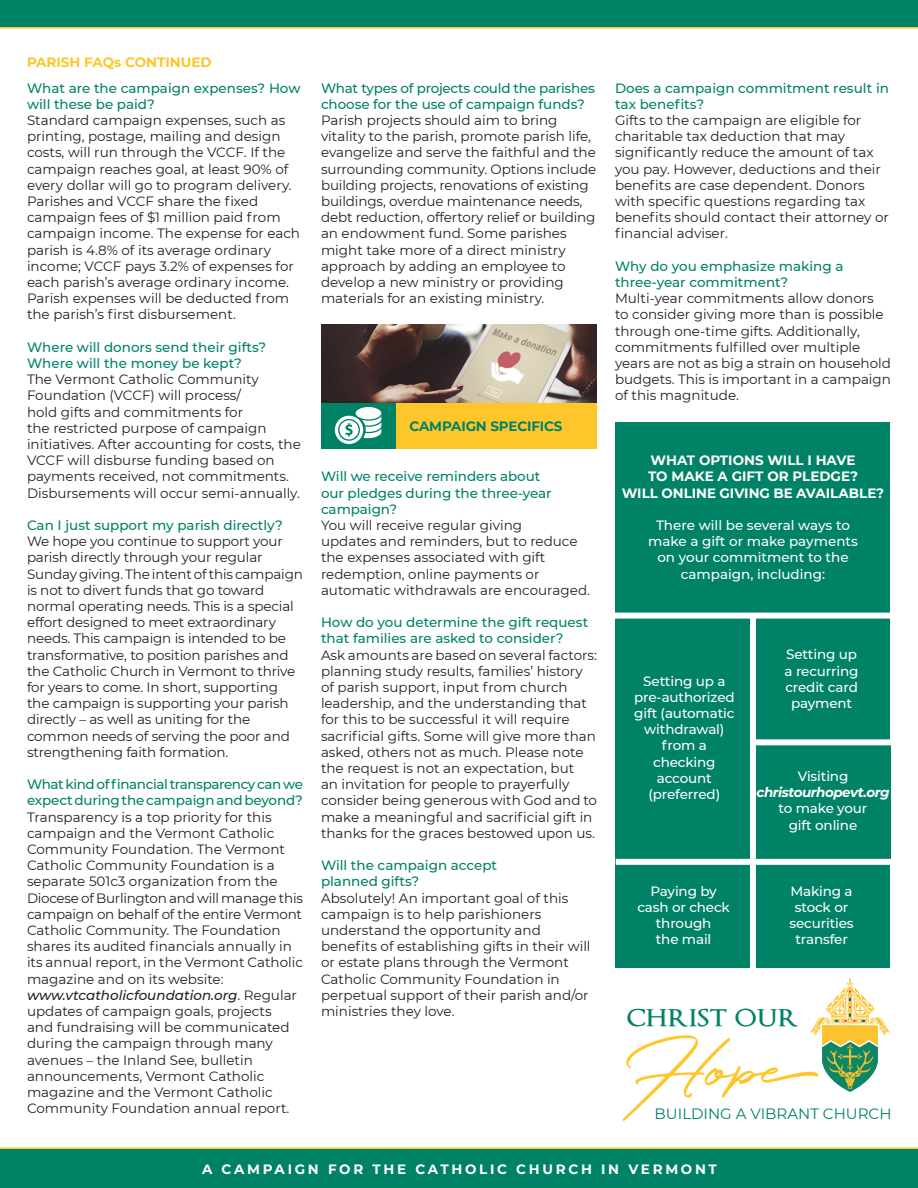
<style>
.page{position:relative;width:918px;height:1188px;background:#fff}
.page>*{position:absolute;margin:0;border:0;box-sizing:border-box;transform-origin:0 0}
.t1{font:80.55px "Holland";color:#fec62a}
.t2{font:600 31.35px "Optimus Princeps";color:#008266}
.t3{font:15px "Montserrat";color:#008266}
.t4{font:13.5px/16.2px "Montserrat";color:#231f20}
.t5{font:500 13.5px/16.2px "Montserrat";color:#008266}
.t6{font:500 13.5px/16.2px "Montserrat";letter-spacing:-.01em;color:#fff;text-align:center}
.t7{font:500 13.5px/16.2px "Montserrat";letter-spacing:-.025em;color:#008266}
.t8{font:700 13.5px/16.2px "Montserrat";color:#fff;text-align:center}
.t9{font:700 13.5px "Montserrat";letter-spacing:.2em;color:#fff}
.t10{font:italic 700 13.5px "Montserrat";letter-spacing:-.035em;color:#fff}
.t11{font:700 13.5px "Montserrat";color:#fec62a}
.t12{font:700 13.5px "Montserrat";letter-spacing:-.01em;color:#008266}
.s1{font-weight:500;font-style:italic}
</style>
<div class="page">
<div style="left:616px;top:422px;width:274px;height:546px;background:#008266"></div>
<div style="left:0;top:0;width:918px;height:27px;background:#008266"></div>
<hr style="left:0;top:27px;width:918px;height:1px;background:#fec62a">
<div style="left:750px;top:616px;width:6px;height:370px;background:#fff"></div>
<div style="left:616px;top:859px;width:280px;height:6px;background:#fff"></div>
<div style="left:615px;top:613px;width:276px;height:6px;background:#fff"></div>
<div style="left:755px;top:739px;width:136px;height:6px;background:#fff"></div>
<div style="left:321px;top:402px;width:276px;height:47px;background:#fec62a"></div>
<div style="left:321px;top:402px;width:74px;height:47px;background:#008266"></div>
<img style="left:321px;top:325px;width:276px;height:77px">
<div style="left:356px;top:407px;width:25px;height:12px;background:#fff;border-radius:50%"></div>
<svg style="left:335px;top:416px;width:46px;height:28px"></svg>
<div style="left:0;top:1149px;width:918px;height:39px;background:#008266"></div>
<hr style="left:0;top:1148px;width:918px;height:1px;background:#fec62a">
<img style="left:811px;top:978px;width:78px;height:114px">
<p class="t11" style="left:27px;top:53px;width:186px">PARISH FAQs CONTINUED</p>
<p class="t5" style="left:27px;top:79px;width:275px">What are the campaign expenses? How will these be paid?</p>
<p class="t4" style="left:27px;top:112px;width:275px">Standard campaign expenses, such as printing, postage, mailing and design costs, will run through the VCCF. If the campaign reaches goal, at least 90% of every dollar will go to program delivery.<br>Parishes and VCCF share the fixed campaign fees of $1 million paid from campaign income. The expense for each parish is 4.8% of its average ordinary income; VCCF pays 3.2% of expenses for each parish’s average ordinary income.<br>Parish expenses will be deducted from the parish’s first disbursement.</p>
<p class="t5" style="left:27px;top:338px;width:241px">Where will donors send their gifts?<br>Where will the money be kept?</p>
<p class="t4" style="left:27px;top:371px;width:275px">The Vermont Catholic Community Foundation (VCCF) will process/<br>hold gifts and commitments for<br>the restricted purpose of campaign initiatives. After accounting for costs, the VCCF will disburse funding based on payments received, not commitments.<br>Disbursements will occur semi-annually.</p>
<p class="t5" style="left:27px;top:517px;width:257px">Can I just support my parish directly?</p>
<p class="t4" style="left:27px;top:533px;width:277px">We hope you continue to support your parish directly through your regular Sunday giving. The intent of this campaign is not to divert funds that go toward normal operating needs. This is a special effort designed to meet extraordinary needs. This campaign is intended to be transformative, to position parishes and the Catholic Church in Vermont to thrive for years to come. In short, supporting the campaign is supporting your parish directly – as well as uniting for the common needs of serving the poor and strengthening faith formation.</p>
<p class="t7" style="left:27px;top:776px;width:278px">What kind of financial transparency can we expect during the campaign and beyond?</p>
<p class="t4" style="left:27px;top:808px;width:278px">Transparency is a top priority for this campaign and the Vermont Catholic Community Foundation. The Vermont Catholic Community Foundation is a separate 501c3 organization from the Diocese of Burlington and will manage this campaign on behalf of the entire Vermont Catholic Community. The Foundation shares its audited financials annually in its annual report, in the Vermont Catholic magazine and on its website: <span class="s1">www.vtcatholicfoundation.org</span>. Regular updates of campaign goals, projects<br>and fundraising will be communicated during the campaign through many avenues – the Inland See, bulletin announcements, Vermont Catholic magazine and the Vermont Catholic Community Foundation annual report.</p>
<p class="t5" style="left:321px;top:79px;width:275px">What types of projects could the parishes choose for the use of campaign funds?</p>
<p class="t4" style="left:321px;top:112px;width:277px">Parish projects should aim to bring vitality to the parish, promote parish life, evangelize and serve the faithful and the surrounding community. Options include building projects, renovations of existing buildings, overdue maintenance needs, debt reduction, offertory relief or building an endowment fund. Some parishes might take more of a direct ministry approach by adding an employee to develop a new ministry or providing materials for an existing ministry.</p>
<p class="t12" style="left:410px;top:417px;width:155px">CAMPAIGN SPECIFICS</p>
<p class="t5" style="left:321px;top:468px;width:232px">Will we receive reminders about our pledges during the three-year campaign?</p>
<p class="t4" style="left:321px;top:517px;width:271px">You will receive regular giving<br>updates and reminders, but to reduce the expenses associated with gift redemption, online payments or automatic withdrawals are encouraged.</p>
<p class="t5" style="left:321px;top:614px;width:269px">How do you determine the gift request that families are asked to consider?</p>
<p class="t4" style="left:321px;top:646px;width:278px">Ask amounts are based on several factors: planning study results, families’ history of parish support, input from church leadership, and the understanding that for this to be successful it will require sacrificial gifts. Some will give more than asked, others not as much. Please note the request is not an expectation, but<br>an invitation for people to prayerfully consider being generous with God and to make a meaningful and sacrificial gift in thanks for the graces bestowed upon us.</p>
<p class="t5" style="left:321px;top:857px;width:178px">Will the campaign accept planned gifts?</p>
<p class="t4" style="left:321px;top:889px;width:271px">Absolutely! An important goal of this campaign is to help parishioners understand the opportunity and benefits of establishing gifts in their will or estate plans through the Vermont Catholic Community Foundation in perpetual support of their parish and/or ministries they love.</p>
<p class="t5" style="left:615px;top:79px;width:275px">Does a campaign commitment result in tax benefits?</p>
<p class="t4" style="left:615px;top:112px;width:275px">Gifts to the campaign are eligible for charitable tax deduction that may significantly reduce the amount of tax you pay. However, deductions and their benefits are case dependent. Donors with specific questions regarding tax benefits should contact their attorney or financial adviser.</p>
<p class="t5" style="left:615px;top:257px;width:230px">Why do you emphasize making a three-year commitment?</p>
<p class="t4" style="left:615px;top:290px;width:278px">Multi-year commitments allow donors<br>to consider giving more than is possible through one-time gifts. Additionally, commitments fulfilled over multiple years are not as big a strain on household budgets. This is important in a campaign of this magnitude.</p>
<p class="t8" style="left:622px;top:452px;width:264px">WHAT OPTIONS WILL I HAVE<br>TO MAKE A GIFT OR PLEDGE?<br>WILL ONLINE GIVING BE AVAILABLE?</p>
<p class="t6" style="left:648px;top:517px;width:211px">There will be several ways to make a gift or make payments on your commitment to the campaign, including:</p>
<p class="t6" style="left:634px;top:672px;width:102px">Setting up a pre-authorized gift (automatic withdrawal) from a checking account (preferred)</p>
<p class="t6" style="left:637px;top:882px;width:94px">Paying by cash or check through<br>the mail</p>
<p class="t6" style="left:785px;top:646px;width:76px">Setting up a recurring credit card payment</p>
<p class="t6" style="left:798px;top:768px;width:52px">Visiting</p>
<p class="t10" style="left:757px;top:783px;width:134px">christourhopevt.org</p>
<p class="t6" style="left:779px;top:800px;width:90px">to make your gift online</p>
<p class="t6" style="left:789px;top:882px;width:66px">Making a stock or securities transfer</p>
<h2 class="t2" style="left:627px;top:1000px;width:174px">christ our</h2>
<h1 class="t1" style="left:622px;top:1006px;width:166px">Hope</h1>
<p class="t3" style="left:655px;top:1104px;width:238px">BUILDING A VIBRANT CHURCH</p>
<p class="t9" style="left:202px;top:1160px;width:516px">A CAMPAIGN FOR THE CATHOLIC CHURCH IN VERMONT</p>
</div>
